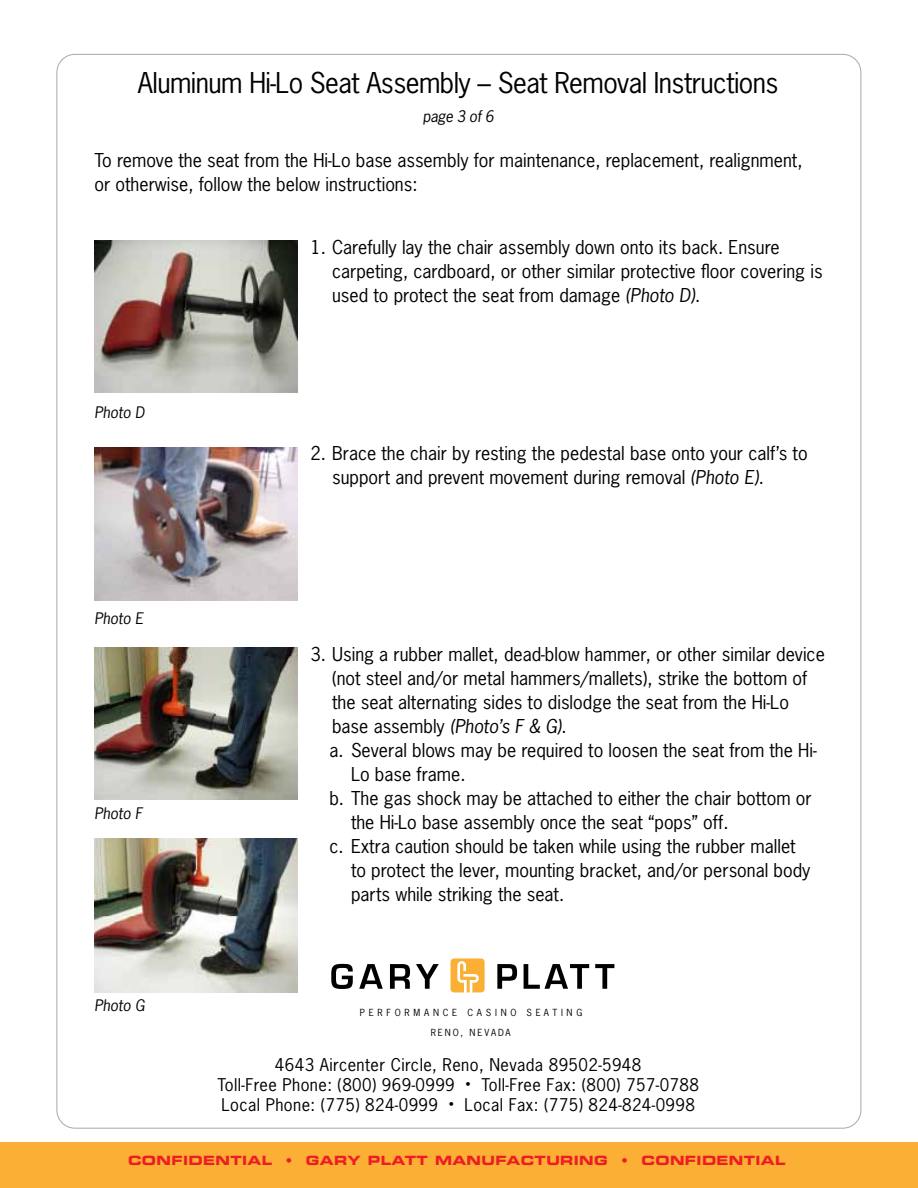
<style>
.page{position:relative;width:918px;height:1188px;background:#fff}
.page>*{position:absolute;margin:0;border:0;box-sizing:border-box;transform-origin:0 0}
.t1{font:27px "News Gothic Std";letter-spacing:-.02em;color:#000}
.t2{font:18px/24px "News Gothic Std";color:#000}
.t3{font:16.5px/19.8px "News Gothic Std";letter-spacing:.025em;color:#000;text-align:center}
.t4{font:italic 15px "News Gothic Std";color:#000}
.t5{font:12.75px "Eurostile Bold Extended Two";letter-spacing:.03em;color:#ed1d24}
.t6{font:9.3px "News Gothic";letter-spacing:.2em;color:#000}
.t7{font:9.15px "News Gothic";letter-spacing:.405em;color:#000}
.s1{font-style:italic}
</style>
<div class="page">
<div style="left:0;top:1143px;width:918px;height:45px;background:#fbaf34"></div>
<svg style="left:451px;top:958px;width:34px;height:34px"></svg>
<svg style="left:331px;top:964px;width:22px;height:25px"></svg>
<svg style="left:359px;top:964px;width:24px;height:25px"></svg>
<svg style="left:390px;top:964px;width:20px;height:25px"></svg>
<svg style="left:416px;top:964px;width:23px;height:25px"></svg>
<svg style="left:497px;top:964px;width:20px;height:25px"></svg>
<svg style="left:524px;top:964px;width:65px;height:25px"></svg>
<svg style="left:595px;top:964px;width:19px;height:25px"></svg>
<img style="left:94px;top:240px;width:203px;height:152px">
<img style="left:94px;top:447px;width:204px;height:153px">
<img style="left:94px;top:648px;width:203px;height:151px">
<img style="left:94px;top:838px;width:203px;height:155px">
<h1 class="t1" style="left:138px;top:65px;width:642px">Aluminum Hi-Lo Seat Assembly – Seat Removal Instructions</h1>
<p class="t4" style="left:423px;top:106px;width:72px">page 3 of 6</p>
<p class="t2" style="left:94px;top:148px;width:710px">To remove the seat from the Hi-Lo base assembly for maintenance, replacement, realignment, or otherwise, follow the below instructions:</p>
<p class="t4" style="left:94px;top:403px;width:52px">Photo D</p>
<p class="t4" style="left:94px;top:609px;width:51px">Photo E</p>
<p class="t4" style="left:94px;top:804px;width:49px">Photo F</p>
<p class="t4" style="left:94px;top:995px;width:52px">Photo G</p>
<p class="t2" style="left:332px;top:235px;width:492px;text-indent:-22px">1. Carefully lay the chair assembly down onto its back. Ensure carpeting, cardboard, or other similar protective floor covering is used to protect the seat from damage <span class="s1">(Photo D)</span>.</p>
<p class="t2" style="left:332px;top:441px;width:477px;text-indent:-22px">2. Brace the chair by resting the pedestal base onto your calf’s to support and prevent movement during removal <span class="s1">(Photo E)</span>.</p>
<p class="t2" style="left:310px;top:642px;width:516px">3. Using a rubber mallet, dead-blow hammer, or other similar device</p>
<p class="t2" style="left:332px;top:666px;width:477px">(not steel and/or metal hammers/mallets), strike the bottom of</p>
<p class="t2" style="left:332px;top:690px;width:458px">the seat alternating sides to dislodge the seat from the Hi-Lo</p>
<p class="t2" style="left:332px;top:714px;width:236px">base assembly <span class="s1">(Photo’s F &amp; G)</span>.</p>
<p class="t2" style="left:329px;top:738px;width:489px">a. Several blows may be required to loosen the seat from the Hi-</p>
<p class="t2" style="left:351px;top:762px;width:116px">Lo base frame.</p>
<p class="t2" style="left:329px;top:786px;width:484px">b. The gas shock may be attached to either the chair bottom or</p>
<p class="t2" style="left:351px;top:810px;width:379px">the Hi-Lo base assembly once the seat “pops” off.</p>
<p class="t2" style="left:329px;top:834px;width:468px">c. Extra caution should be taken while using the rubber mallet</p>
<p class="t2" style="left:351px;top:858px;width:461px">to protect the lever, mounting bracket, and/or personal body</p>
<p class="t2" style="left:351px;top:882px;width:215px">parts while striking the seat.</p>
<p class="t7" style="left:360px;top:1006px;width:224px">PERFORMANCE CASINO SEATING</p>
<p class="t6" style="left:431px;top:1026px;width:81px">RENO, NEVADA</p>
<p class="t3" style="left:217px;top:1055px;width:483px">4643 Aircenter Circle, Reno, Nevada 89502-5948<br>Toll-Free Phone: (800) 969-0999 <sup>•</sup> Toll-Free Fax: (800) 757-0788<br>Local Phone: (775) 824-0999 <sup>•</sup> Local Fax: (775) 824-824-0998</p>
<p class="t5" style="left:128px;top:1152px;width:659px">CONFIDENTIAL • GARY PLATT MANUFACTURING • CONFIDENTIAL</p>
</div>
